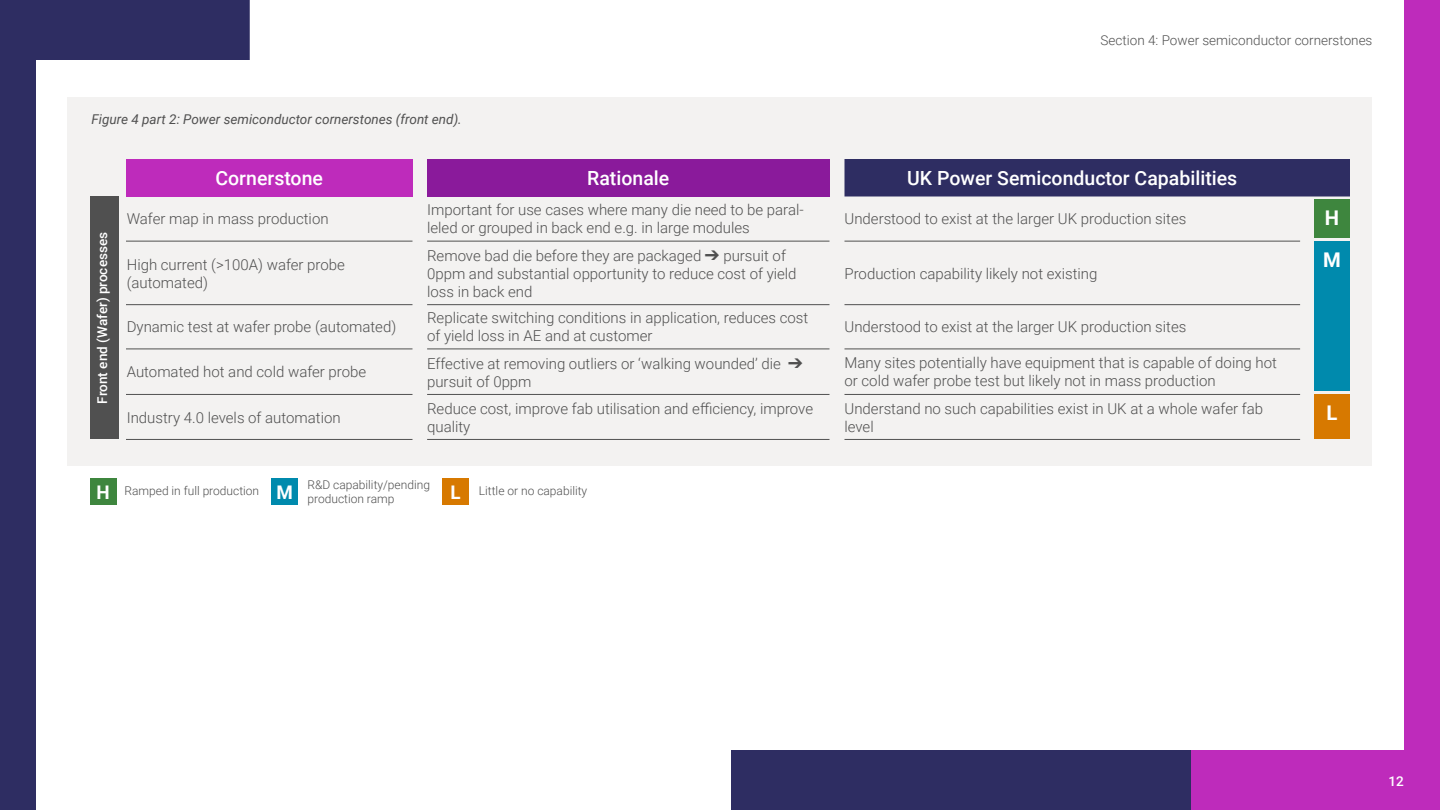
<style>
.page{position:relative;width:1440px;height:810px;background:#fff}
.page>*{position:absolute;margin:0;border:0;box-sizing:border-box;transform-origin:0 0}
.t1{font:700 20.25px "Roboto";color:#fff}
.t2{font:500 19.5px "Roboto";color:#fff}
.t3{font:700 18.75px "Roboto";color:#fff}
.t4{font:300 15px/18px "Roboto";color:#505050}
.t5{font:italic 13.5px "Roboto";color:#505050}
.t6{font:300 13.5px "Roboto";color:#505050}
.t7{font:500 13.5px "Roboto";color:#fff}
.t8{font:300 12px/13.5px "Roboto";color:#505050}
.s1{font-weight:700;font-size:18.75px;color:#fff}
</style>
<div class="page">
<svg style="left:1190px;top:0;width:250px;height:810px"></svg>
<svg style="left:0;top:0;width:250px;height:810px"></svg>
<div style="left:731px;top:750px;width:460px;height:60px;background:#2e2d62"></div>
<div style="left:68px;top:98px;width:1304px;height:368px;background:#f3f2f1"></div>
<div style="left:126px;top:159px;width:286px;height:37px;background:#be2bbb"></div>
<div style="left:427px;top:159px;width:403px;height:37px;background:#8a1a9b"></div>
<div style="left:844px;top:159px;width:506px;height:37px;background:#2e2d62"></div>
<div style="left:90px;top:196px;width:28px;height:243px;background:#505050"></div>
<hr style="left:126px;top:241px;width:286px;height:1px;background:#505050">
<hr style="left:427px;top:241px;width:403px;height:1px;background:#505050">
<hr style="left:126px;top:304px;width:286px;height:1px;background:#505050">
<hr style="left:427px;top:304px;width:403px;height:1px;background:#505050">
<hr style="left:126px;top:349px;width:286px;height:1px;background:#505050">
<hr style="left:427px;top:349px;width:403px;height:1px;background:#505050">
<hr style="left:126px;top:394px;width:286px;height:1px;background:#505050">
<hr style="left:427px;top:394px;width:403px;height:1px;background:#505050">
<hr style="left:126px;top:439px;width:286px;height:1px;background:#505050">
<hr style="left:427px;top:439px;width:403px;height:1px;background:#505050">
<hr style="left:844px;top:241px;width:456px;height:1px;background:#505050">
<hr style="left:844px;top:304px;width:456px;height:1px;background:#505050">
<hr style="left:844px;top:349px;width:456px;height:1px;background:#505050">
<hr style="left:844px;top:394px;width:456px;height:1px;background:#505050">
<hr style="left:844px;top:439px;width:456px;height:1px;background:#505050">
<div style="left:1314px;top:242px;width:36px;height:149px;background:#008aad"></div>
<div style="left:1314px;top:394px;width:36px;height:46px;background:#d77900"></div>
<div style="left:1314px;top:200px;width:36px;height:38px;background:#3e863e"></div>
<div style="left:442px;top:478px;width:27px;height:27px;background:#d77900"></div>
<div style="left:272px;top:478px;width:26px;height:27px;background:#008aad"></div>
<div style="left:90px;top:478px;width:26px;height:27px;background:#3e863e"></div>
<p class="t5" style="left:91px;top:110px;width:372px">Figure 4 part 2: Power semiconductor cornerstones (front end).</p>
<p class="t6" style="left:1101px;top:31px;width:273px">Section 4: Power semiconductor cornerstones</p>
<p class="t7" style="left:93px;top:404px;width:173px;rotate:-90deg">Front end (Wafer) processes</p>
<h2 class="t2" style="left:215px;top:164px;width:109px">Cornerstone</h2>
<h2 class="t2" style="left:587px;top:164px;width:84px">Rationale</h2>
<h2 class="t2" style="left:907px;top:164px;width:332px">UK Power Semiconductor Capabilities</h2>
<p class="t4" style="left:127px;top:209px;width:203px">Wafer map in mass production</p>
<p class="t4" style="left:427px;top:200px;width:378px">Important for use cases where many die need to be paral&shy;leled or grouped in back end e.g. in large modules</p>
<p class="t4" style="left:844px;top:209px;width:343px">Understood to exist at the larger UK production sites</p>
<p class="t4" style="left:127px;top:255px;width:220px">High current (&gt;100A) wafer probe (automated)</p>
<p class="t4" style="left:427px;top:246px;width:371px">Remove bad die before they are packaged ➔ pursuit of<br>0ppm and substantial opportunity to reduce cost of yield loss in back end</p>
<p class="t4" style="left:844px;top:264px;width:255px">Production capability likely not existing</p>
<p class="t4" style="left:127px;top:318px;width:271px">Dynamic test at wafer probe (automated)</p>
<p class="t4" style="left:427px;top:309px;width:383px">Replicate switching conditions in application, reduces cost of yield loss in AE and at customer</p>
<p class="t4" style="left:844px;top:318px;width:343px">Understood to exist at the larger UK production sites</p>
<p class="t4" style="left:127px;top:362px;width:241px">Automated hot and cold wafer probe</p>
<p class="t4" style="left:427px;top:354px;width:377px">Effective at removing outliers or ‘walking wounded’ die ➔ pursuit of 0ppm</p>
<p class="t4" style="left:844px;top:353px;width:434px">Many sites potentially have equipment that is capable of doing hot or cold wafer probe test but likely not in mass production</p>
<p class="t4" style="left:127px;top:408px;width:216px">Industry 4.0 levels of automation</p>
<p class="t4" style="left:427px;top:399px;width:388px">Reduce cost, improve fab utilisation and efficiency, improve quality</p>
<p class="t4" style="left:844px;top:399px;width:420px">Understand no such capabilities exist in UK at a whole wafer fab level</p>
<p class="t8" style="left:308px;top:478px;width:124px">R&amp;D capability/pending production ramp</p>
<p class="t8" style="left:479px;top:484px;width:110px">Little or no capability</p>
<p class="t8" style="left:97px;top:484px;width:198px"><span class="s1">H</span> Ramped in full production <span class="s1">M</span></p>
<p class="t3" style="left:451px;top:480px;width:12px">L</p>
<h1 class="t1" style="left:1325px;top:204px;width:16px">H</h1>
<h1 class="t1" style="left:1323px;top:246px;width:19px">M</h1>
<h1 class="t1" style="left:1327px;top:399px;width:12px">L</h1>
<p class="t7" style="left:1389px;top:771px;width:17px">12</p>
</div>
